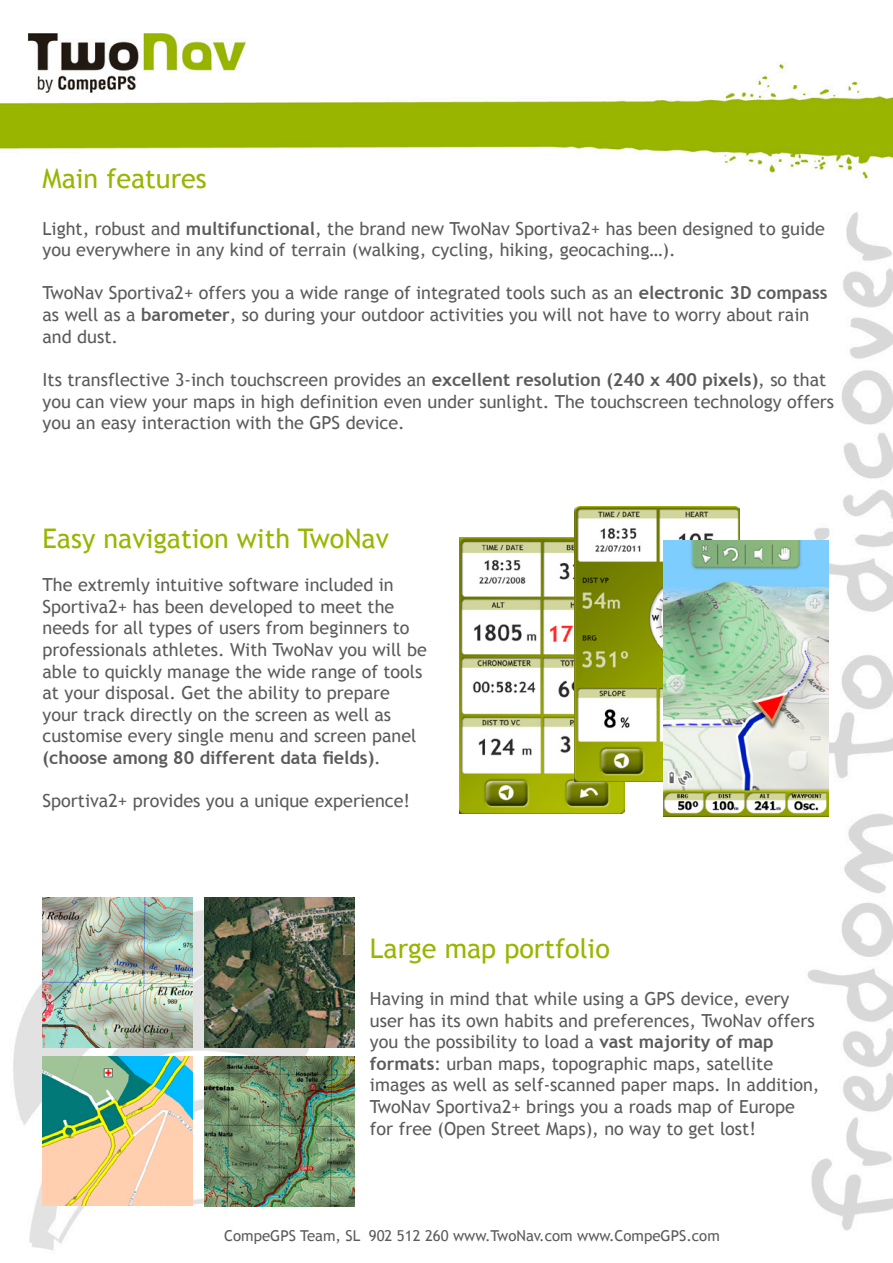
<style>
.page{position:relative;width:893px;height:1263px;background:#fff}
.page>*{position:absolute;margin:0;border:0;box-sizing:border-box;transform-origin:0 0}
.t1{font:27px "Trebuchet MS";color:#99b500}
.t2{font:18px/21.6px "Trebuchet MS";color:#5b5b5b}
.t3{font:15px "Trebuchet MS";color:#5b5b5b}
.s1{font-weight:700}
</style>
<div class="page">
<img style="left:0;top:33px;width:893px;height:1218px">
<img style="left:459px;top:538px;width:166px;height:275px">
<img style="left:575px;top:506px;width:165px;height:275px">
<img style="left:663px;top:541px;width:166px;height:275px">
<img style="left:43px;top:897px;width:149px;height:150px">
<img style="left:204px;top:897px;width:150px;height:150px">
<img style="left:43px;top:1057px;width:149px;height:148px">
<img style="left:204px;top:1057px;width:150px;height:149px">
<h1 class="t1" style="left:43px;top:162px;width:166px">Main features</h1>
<p class="t2" style="left:43px;top:218px;width:784px">Light, robust and <span class="s1">multifunctional</span>, the brand new TwoNav Sportiva2+ has been designed to guide you everywhere in any kind of terrain (walking, cycling, hiking, geocaching…).</p>
<p class="t2" style="left:43px;top:283px;width:786px">TwoNav Sportiva2+ offers you a wide range of integrated tools such as an <span class="s1">electronic 3D compass </span>as well as a <span class="s1">barometer</span>, so during your outdoor activities you will not have to worry about rain and dust.</p>
<p class="t2" style="left:43px;top:369px;width:793px">Its transflective 3-inch touchscreen provides an <span class="s1">excellent resolution (240 x 400 pixels)</span>, so that you can view your maps in high definition even under sunlight. The touchscreen technology offers you an easy interaction with the GPS device.</p>
<h1 class="t1" style="left:43px;top:522px;width:348px">Easy navigation with TwoNav</h1>
<p class="t2" style="left:43px;top:574px;width:386px">The extremly intuitive software included in Sportiva2+ has been developed to meet the needs for all types of users from beginners to professionals athletes. With TwoNav you will be able to quickly manage the wide range of tools at your disposal. Get the ability to prepare your track directly on the screen as well as customise every single menu and screen panel <span class="s1">(choose among 80 different data fields)</span>.</p>
<p class="t2" style="left:43px;top:790px;width:369px">Sportiva2+ provides you a unique experience!</p>
<h1 class="t1" style="left:370px;top:933px;width:241px">Large map portfolio</h1>
<p class="t2" style="left:370px;top:988px;width:451px">Having in mind that while using a GPS device, every user has its own habits and preferences, TwoNav offers you the possibility to load a <span class="s1">vast majority of map formats</span>: urban maps, topographic maps, satellite images as well as self-scanned paper maps. In addition, TwoNav Sportiva2+ brings you a roads map of Europe for free (Open Street Maps), no way to get lost!</p>
<p class="t3" style="left:224px;top:1227px;width:497px">CompeGPS Team, SL 902 512 260 www.TwoNav.com www.CompeGPS.com</p>
</div>
